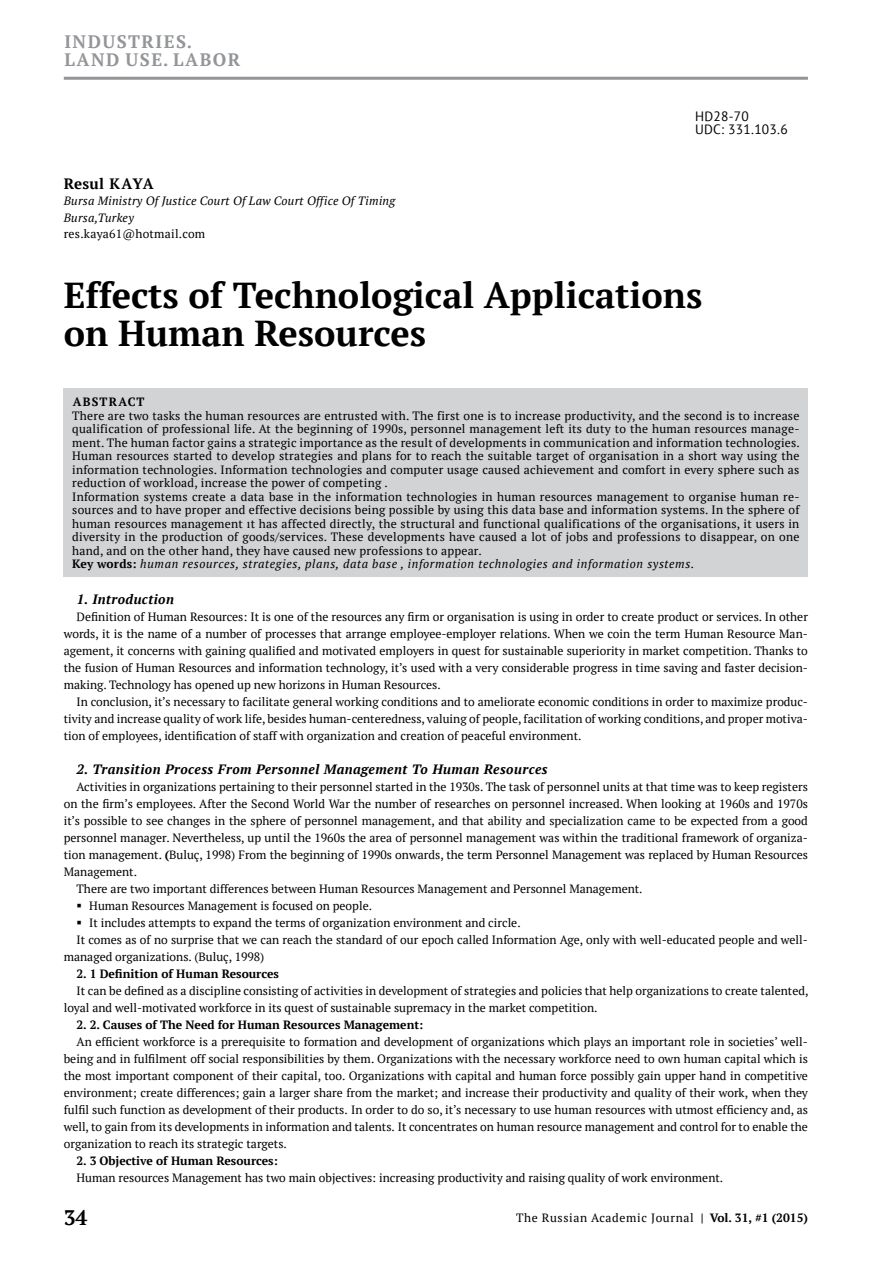
<style>
.page{position:relative;width:893px;height:1263px;background:#fff}
.page>*{position:absolute;margin:0;border:0;box-sizing:border-box;transform-origin:0 0}
.t1{font:700 36px/37.5px "PT Serif";color:#000}
.t2{font:700 21px "PT Serif";color:#000}
.t3{font:700 18px/18px "PT Serif";letter-spacing:.08em;color:#939598}
.t4{font:700 15px "PT Serif";letter-spacing:.02em;color:#000}
.t5{font:italic 700 13.5px "PT Serif";letter-spacing:.03em;color:#000}
.t6{font:13.5px/13.5px "PT Sans";letter-spacing:.02em;color:#000}
.t7{font:12px/17px "PT Serif";color:#000;text-align:justify}
.t8{font:12px/13.5px "PT Serif";letter-spacing:.02em;color:#000}
.t9{font:700 12px "PT Serif";color:#000}
.t10{font:italic 12px/16.5px "PT Serif";letter-spacing:.02em;color:#000}
.t11{font:12px "PT Serif";letter-spacing:.05em;color:#000}
.s1{font-weight:700}
.s2{font-style:italic}
</style>
<div class="page">
<hr style="left:64px;top:77px;width:744px;height:3px;background:#939598">
<div style="left:64px;top:388px;width:744px;height:189px;background:#d1d3d4"></div>
<h3 class="t3" style="left:64px;top:33px;width:177px">INDUSTRIES.<br>LAND USE. LABOR</h3>
<p class="t4" style="left:64px;top:173px;width:91px">Resul Kaya</p>
<p class="t10" style="left:64px;top:192px;width:333px">Bursa Ministry Of Justice Court Of Law Court Office Of Timing<br>Bursa,Turkey</p>
<p class="t8" style="left:64px;top:227px;width:143px">res.kaya61@hotmail.com</p>
<p class="t6" style="left:695px;top:109px;width:94px">HD28-70<br>UDC: 331.103.6</p>
<h1 class="t1" style="left:64px;top:276px;width:640px">Effects of Technological Applications on Human Resources</h1>
<p class="t9" style="left:73px;top:394px;width:20px">Abstra</p>
<p class="t9" style="left:128px;top:394px;width:18px">ct</p>
<p class="t8" style="left:72px;top:408px;width:729px">There are two tasks the human resources are entrusted with. The first one is to increase productivity, and the second is to increase qualification of professional life. At the beginning of 1990s, personnel management left its duty to the human resources manage&shy;ment. The human factor gains a strategic importance as the result of developments in communication and information technologies.<br>Human resources started to develop strategies and plans for to reach the suitable target of organisation in a short way using the information technologies. Information technologies and computer usage caused achievement and comfort in every sphere such as reduction of workload, increase the power of competing .<br>Information systems create a data base in the information technologies in human resources management to organise human re&shy;sources and to have proper and effective decisions being possible by using this data base and information systems. In the sphere of human resources management ıt has affected directly, the structural and functional qualifications of the organisations, it users in diversity in the production of goods/services. These developments have caused a lot of jobs and professions to disappear, on one hand, and on the other hand, they have caused new professions to appear.<br><span class="s1">Key words:</span> <span class="s2">human resources, strategies, plans, data base , information technologies and information systems.</span></p>
<p class="t5" style="left:77px;top:590px;width:99px">1. Introduction</p>
<p class="t7" style="left:64px;top:608px;width:746px;text-indent:13px">Definition of Human Resources: It is one of the resources any firm or organisation is using in order to create product or services. In other words, it is the name of a number of processes that arrange employee-employer relations. When we coin the term Human Resource Man&shy;agement, it concerns with gaining qualified and motivated employers in quest for sustainable superiority in market competition. Thanks to the fusion of Human Resources and information technology, it’s used with a very considerable progress in time saving and faster decision&shy;making. Technology has opened up new horizons in Human Resources.</p>
<p class="t7" style="left:64px;top:693px;width:746px;text-indent:13px">In conclusion, it’s necessary to facilitate general working conditions and to ameliorate economic conditions in order to maximize produc&shy;tivity and increase quality of work life, besides human-centeredness, valuing of people, facilitation of working conditions, and proper motiva&shy;tion of employees, identification of staff with organization and creation of peaceful environment.</p>
<p class="t5" style="left:77px;top:760px;width:473px">2. Transition Process From Personnel Management To Human Resources</p>
<p class="t7" style="left:77px;top:778px;width:733px">Activities in organizations pertaining to their personnel started in the 1930s. The task of personnel units at that time was to keep registers</p>
<p class="t7" style="left:64px;top:795px;width:746px">on the firm’s employees. After the Second World War the number of researches on personnel increased. When looking at 1960s and 1970s</p>
<p class="t7" style="left:64px;top:812px;width:746px">it’s possible to see changes in the sphere of personnel management, and that ability and specialization came to be expected from a good</p>
<p class="t7" style="left:64px;top:829px;width:746px">personnel manager. Nevertheless, up until the 1960s the area of personnel management was within the traditional framework of organiza-</p>
<p class="t7" style="left:64px;top:846px;width:746px">tion management. <span class="s1">(</span>Buluç, 1998) From the beginning of 1990s onwards, the term Personnel Management was replaced by Human Resources</p>
<p class="t7" style="left:64px;top:863px;width:75px">Management.</p>
<p class="t7" style="left:77px;top:880px;width:568px">There are two important differences between Human Resources Management and Personnel Management.</p>
<p class="t7" style="left:77px;top:897px;width:297px">▪ Human Resources Management is focused on people.</p>
<p class="t7" style="left:77px;top:914px;width:446px">▪ It includes attempts to expand the terms of organization environment and circle.</p>
<p class="t7" style="left:77px;top:931px;width:733px">It comes as of no surprise that we can reach the standard of our epoch called Information Age, only with well-educated people and well-</p>
<p class="t7" style="left:64px;top:948px;width:202px">managed organizations. (Buluç, 1998)</p>
<p class="t9" style="left:77px;top:966px;width:204px">2. 1 Definition of Human Resources</p>
<p class="t7" style="left:64px;top:982px;width:746px;text-indent:13px">It can be defined as a discipline consisting of activities in development of strategies and policies that help organizations to create talented, loyal and well-motivated workforce in its quest of sustainable supremacy in the market competition.</p>
<p class="t9" style="left:77px;top:1017px;width:348px">2. 2. Causes of The Need for Human Resources Management:</p>
<p class="t7" style="left:64px;top:1033px;width:746px;text-indent:13px">An efficient workforce is a prerequisite to formation and development of organizations which plays an important role in societies’ well&shy;being and in fulfilment off social responsibilities by them. Organizations with the necessary workforce need to own human capital which is the most important component of their capital, too. Organizations with capital and human force possibly gain upper hand in competitive environment; create differences; gain a larger share from the market; and increase their productivity and quality of their work, when they fulfil such function as development of their products. In order to do so, it’s necessary to use human resources with utmost efficiency and, as well, to gain from its developments in information and talents. It concentrates on human resource management and control for to enable the organization to reach its strategic targets.</p>
<p class="t9" style="left:77px;top:1153px;width:203px">2. 3 Objective of Human Resources:</p>
<p class="t7" style="left:77px;top:1169px;width:648px">Human resources Management has two main objectives: increasing productivity and raising quality of work environment.</p>
<h2 class="t2" style="left:64px;top:1204px;width:25px">34</h2>
<p class="t11" style="left:516px;top:1210px;width:293px">The Russian Academic Journal <span class="s1">| Vol. 31, #1 (2015)</span></p>
</div>
